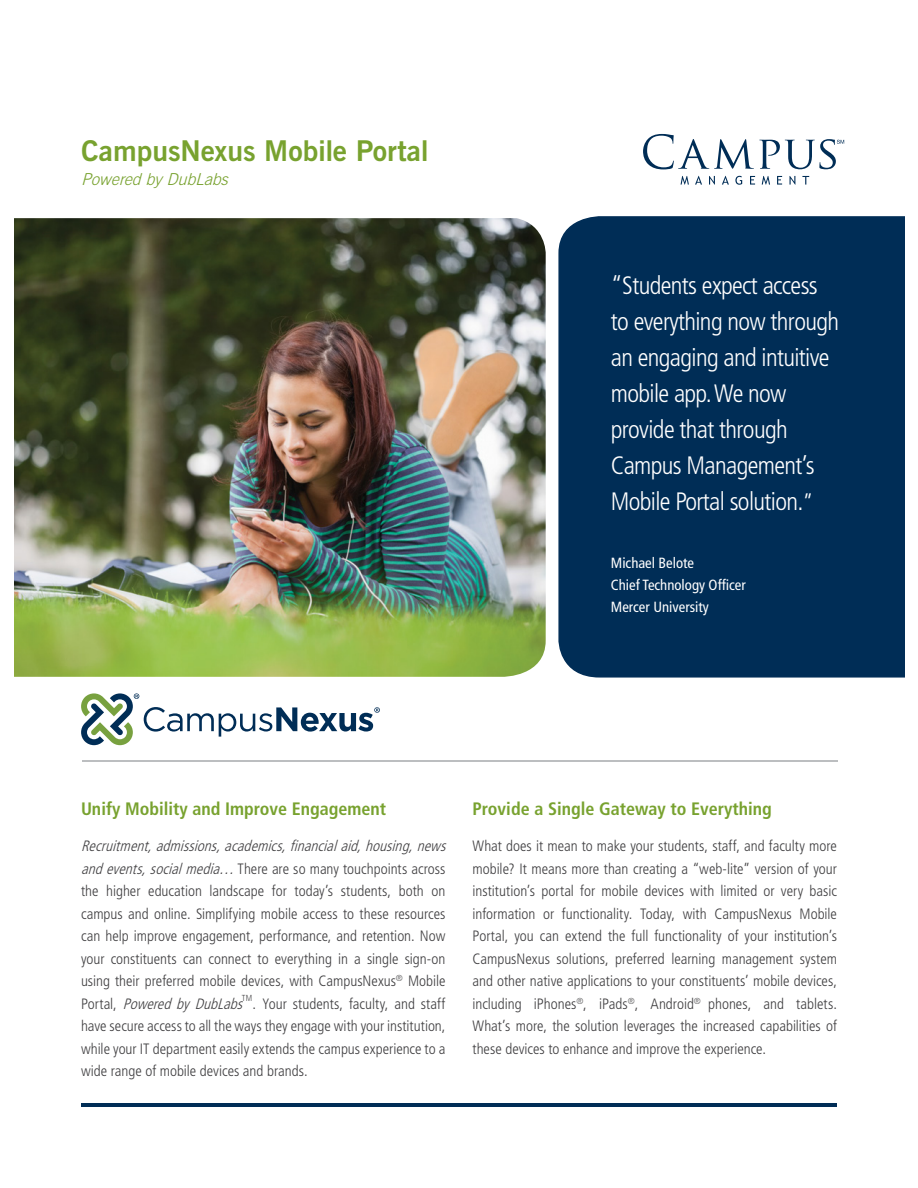
<style>
.page{position:relative;width:918px;height:1188px;background:#fff}
.page>*{position:absolute;margin:0;border:0;box-sizing:border-box;transform-origin:0 0}
.t1{font:700 28.5px "News Gothic";color:#78a22f}
.t2{font:300 condensed 25.2px/36px "Frutiger";letter-spacing:-.025em;color:#fff}
.t3{font:700 condensed 18px "Frutiger LT Std";color:#78a22f}
.t4{font:italic 300 16.5px "News Gothic BT";color:#78a22f}
.t5{font:300 condensed 15px/22.5px "Frutiger LT Std";color:#414042;text-align:justify}
.t6{font:condensed 14.7px "Frutiger LT Std";color:#fff}
.t7{font:300 condensed 8.7px "Frutiger LT Std";color:#414042}
.s1{font-size:22.2px}
.s2{font-style:italic}
</style>
<div class="page">
<div style="left:558px;top:216px;width:347px;height:462px;background:#002d56"></div>
<hr style="left:81px;top:1104px;width:756px;height:3px;background:#002d56">
<img style="left:14px;top:218px;width:532px;height:459px">
<hr style="left:82px;top:761px;width:756px;height:1px;background:#bcbec0">
<svg style="left:681px;top:176px;width:8px;height:9px"></svg>
<svg style="left:695px;top:176px;width:7px;height:9px"></svg>
<svg style="left:709px;top:176px;width:6px;height:9px"></svg>
<svg style="left:722px;top:176px;width:7px;height:9px"></svg>
<svg style="left:735px;top:176px;width:7px;height:9px"></svg>
<svg style="left:750px;top:176px;width:5px;height:9px"></svg>
<svg style="left:762px;top:176px;width:8px;height:9px"></svg>
<svg style="left:777px;top:176px;width:5px;height:9px"></svg>
<svg style="left:790px;top:176px;width:5px;height:9px"></svg>
<svg style="left:802px;top:176px;width:7px;height:9px"></svg>
<svg style="left:643px;top:134px;width:201px;height:35px"></svg>
<svg style="left:81px;top:693px;width:299px;height:52px"></svg>
<p class="t1" style="left:81px;top:134px;width:349px">CampusNexus Mobile Portal</p>
<p class="t4" style="left:81px;top:169px;width:154px">PoweredbyDubLabs</p>
<p class="t2" style="left:611px;top:268px;width:230px">“Students expect access to everything now through an engaging and intuitive mobile app. We now provide that through<br>Campus Management’s<br>Mobile Portal solution.<span class="s1">”</span></p>
<p class="t6" style="left:611px;top:554px;width:85px">Michael Belote</p>
<p class="t6" style="left:611px;top:576px;width:136px">Chief Technology Officer</p>
<p class="t6" style="left:611px;top:599px;width:100px">Mercer University</p>
<p class="t3" style="left:81px;top:798px;width:307px">Unify Mobility and Improve Engagement</p>
<p class="t5" style="left:81px;top:835px;width:371px;text-align:left"><span class="s2">Recruitment,admissions,academics,financialaid,housing,news andevents,socialmedia…</span>There are so many touchpoints across the higher education landscape for today’s students, both on campus and online. Simplifying mobile access to these resources can help improve engagement, performance, and retention. Now your constituents can connect to everything in a single sign-on using their preferred mobile devices, with CampusNexus<sup>®</sup> Mobile P o r t a l , <span class="s2">Powered by DubLabs</span> . Your students, faculty, and staff</p>
<p class="t7" style="left:242px;top:993px;width:12px">TM</p>
<p class="t5" style="left:81px;top:1015px;width:366px">have secure access to all the ways they engage with your institution, while your IT department easily extends the campus experience to a wide range of mobile devices and brands.</p>
<p class="t3" style="left:472px;top:798px;width:301px">Provide a Single Gateway to Everything</p>
<p class="t5" style="left:472px;top:835px;width:366px">What does it mean to make your students, staff, and faculty more mobile? It means more than creating a “web-lite” version of your institution’s portal for mobile devices with limited or very basic information or functionality. Today, with CampusNexus Mobile Portal, you can extend the full functionality of your institution’s CampusNexus solutions, preferred learning management system and other native applications to your constituents’ mobile devices, including iPhones<sup>®</sup>, iPads<sup>®</sup>, Android<sup>®</sup> phones, and tablets.<br>What’s more, the solution leverages the increased capabilities of these devices to enhance and improve the experience.</p>
</div>
